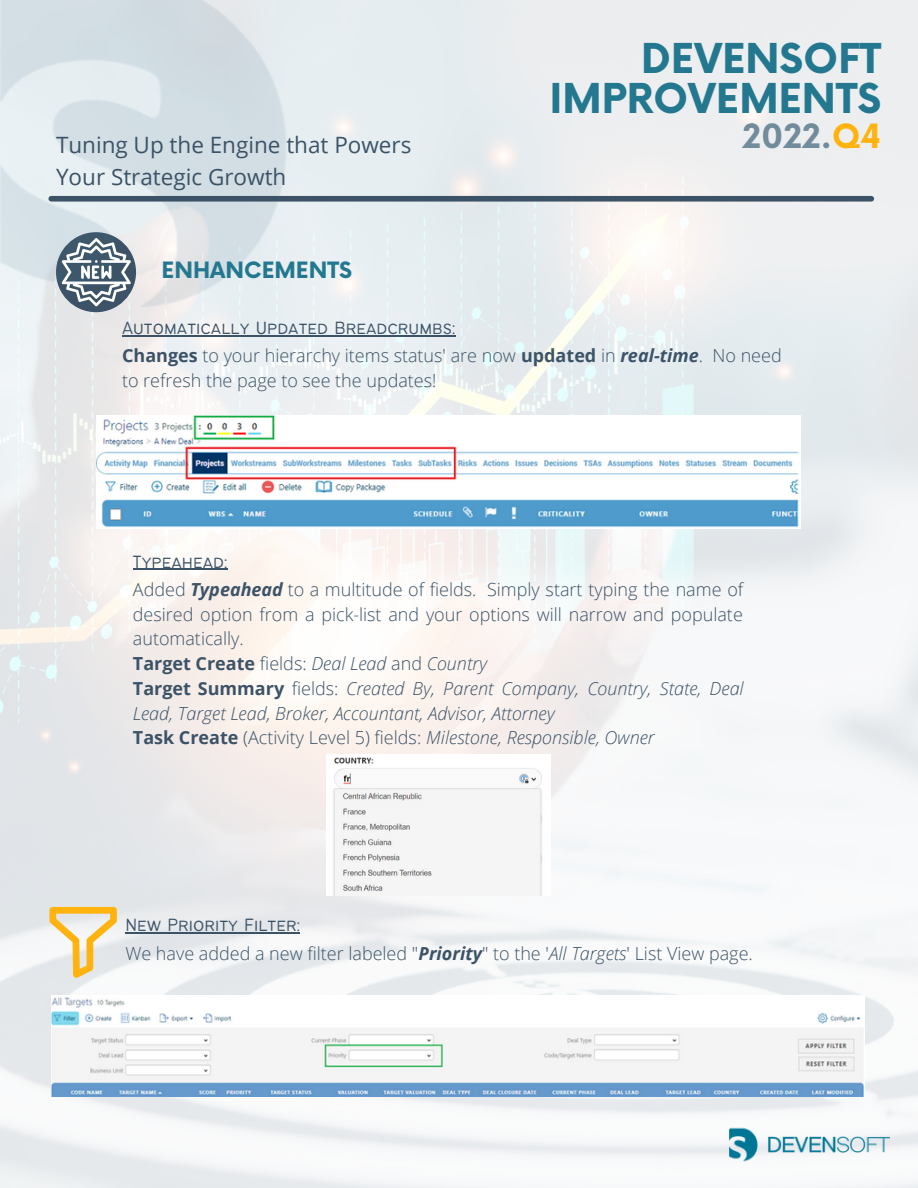
<style>
.page{position:relative;width:918px;height:1188px;background:#fff}
.page>*{position:absolute;margin:0;border:0;box-sizing:border-box;transform-origin:0 0}
.t1{font:700 40.05px/40.5px "Now";color:#237890;text-align:right}
.t2{font:700 32.55px "Now";color:#728c9b}
.t3{font:22.5px/31.5px "Open Sans";color:#3c5367}
.t4{font:700 21.9px "Now";color:#237890}
.t5{font:300 19.5px "Bantayog";color:#3c5367}
.t6{font:300 18px/24.8px "Open Sans";color:#3c5367}
.s1{color:#ffb30f}
.s2{font-weight:700}
.s3{font-weight:700;font-style:italic}
.s4{font-style:italic}
</style>
<div class="page">
<img style="left:0;top:0;width:918px;height:1188px">
<img style="left:729px;top:1123px;width:161px;height:42px">
<div style="left:56px;top:232px;width:80px;height:80px;background:#3c5367;border-radius:50%"></div>
<img style="left:0;top:0;width:287px;height:307px">
<div style="left:51px;top:196px;width:820px;height:6px;background:#3c5367"></div>
<svg style="left:61px;top:238px;width:70px;height:68px"></svg>
<img style="left:96px;top:415px;width:704px;height:114px">
<hr style="left:122px;top:335px;width:333px;height:1px;background:#3c5367">
<hr style="left:133px;top:569px;width:94px;height:1px;background:#3c5367">
<img style="left:327px;top:754px;width:224px;height:141px">
<hr style="left:125px;top:933px;width:175px;height:1px;background:#3c5367">
<img style="left:51px;top:995px;width:814px;height:101px">
<svg style="left:49px;top:907px;width:68px;height:71px"></svg>
<p class="t3" style="left:56px;top:129px;width:357px">Tuning Up the Engine that Powers<br>Your Strategic Growth</p>
<p class="t4" style="left:162px;top:259px;width:192px">ENHANCEMENTS</p>
<h1 class="t1" style="left:550px;top:40px;width:333px">DEVENSOFT<br>IMPROVEMENTS</h1>
<h2 class="t2" style="left:743px;top:119px;width:140px">2022.<span class="s1">Q4</span></h2>
<p class="t5" style="left:122px;top:320px;width:335px">Automatically Updated Breadcrumbs:</p>
<p class="t6" style="left:122px;top:343px;width:661px"><span class="s2">Changes</span> to your hierarchy items status' are now <span class="s2">updated</span> in <span class="s3">real-time</span>. No need to refresh the page to see the updates!</p>
<p class="t5" style="left:133px;top:554px;width:96px">Typeahead:</p>
<p class="t6" style="left:133px;top:577px;width:612px">Added <span class="s3">Typeahead</span> to a multitude of fields. Simply start typing the name of desired option from a pick-list and your options will narrow and populate automatically.<br><span class="s2">Target Create</span> fields: <span class="s4">Deal Lead</span> and <span class="s4">Country<br></span><span class="s2">Target Summary</span> fields: <span class="s4">Created By, Parent Company, Country, State, Deal Lead, Target Lead, Broker, Accountant, Advisor, Attorney<br></span><span class="s2">Task Create</span> (Activity Level 5) fields: <span class="s4">Milestone, Responsible, Owner</span></p>
<p class="t5" style="left:125px;top:918px;width:176px">New Priority Filter:</p>
<p class="t6" style="left:125px;top:940px;width:629px">We have added a new filter labeled "<span class="s3">Priority</span>" to the '<span class="s4">All Targets</span>' List View page.</p>
</div>
